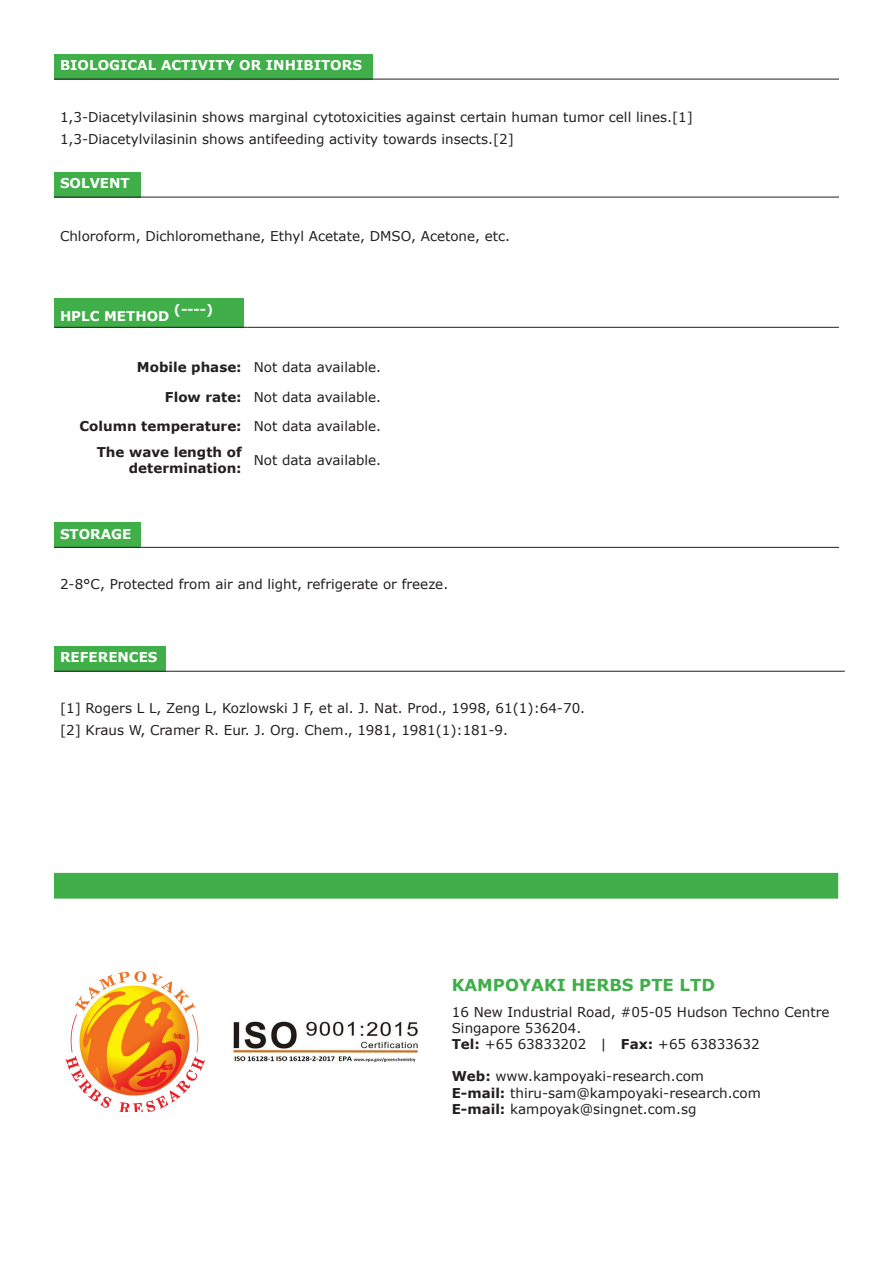
<style>
.page{position:relative;width:893px;height:1263px;background:#fff}
.page>*{position:absolute;margin:0;border:0;box-sizing:border-box;transform-origin:0 0}
.t1{font:700 16.5px "Verdana";color:#40ae49}
.t2{font:13.5px "Verdana";color:#231f20}
.t3{font:700 13.5px/16.2px "Verdana";color:#231f20;text-align:right}
.t4{font:700 13.5px "Verdana";color:#fff}
.t5{font:700 13.05px "Verdana";color:#fff}
.s1{font-weight:700}
</style>
<div class="page">
<div style="left:54px;top:54px;width:319px;height:25px;background:#40ae49"></div>
<hr style="left:54px;top:79px;width:319px;height:1px;background:#231f20">
<hr style="left:373px;top:79px;width:466px;height:1px;background:#231f20">
<div style="left:54px;top:172px;width:86px;height:25px;background:#40ae49"></div>
<hr style="left:54px;top:197px;width:86px;height:1px;background:#231f20">
<hr style="left:140px;top:197px;width:699px;height:1px;background:#231f20">
<div style="left:54px;top:298px;width:189px;height:29px;background:#40ae49"></div>
<hr style="left:54px;top:327px;width:189px;height:1px;background:#231f20">
<hr style="left:248px;top:327px;width:591px;height:1px;background:#231f20">
<div style="left:54px;top:522px;width:86px;height:25px;background:#40ae49"></div>
<hr style="left:54px;top:547px;width:86px;height:1px;background:#231f20">
<hr style="left:140px;top:547px;width:699px;height:1px;background:#231f20">
<div style="left:54px;top:646px;width:112px;height:25px;background:#40ae49"></div>
<hr style="left:54px;top:671px;width:112px;height:1px;background:#231f20">
<hr style="left:166px;top:671px;width:679px;height:1px;background:#231f20">
<div style="left:54px;top:873px;width:784px;height:26px;background:#40ae49"></div>
<img style="left:65px;top:971px;width:140px;height:140px">
<img style="left:232px;top:1021px;width:187px;height:41px">
<p class="t4" style="left:60px;top:57px;width:303px">BIOLOGICAL ACTIVITY OR INHIBITORS</p>
<p class="t2" style="left:60px;top:109px;width:634px">1,3-Diacetylvilasinin shows marginal cytotoxicities against certain human tumor cell lines.[1]</p>
<p class="t2" style="left:60px;top:131px;width:455px">1,3-Diacetylvilasinin shows antifeeding activity towards insects.[2]</p>
<p class="t4" style="left:60px;top:175px;width:71px">SOLVENT</p>
<p class="t2" style="left:60px;top:227px;width:452px">Chloroform, Dichloromethane, Ethyl Acetate, DMSO, Acetone, etc.</p>
<p class="t4" style="left:60px;top:308px;width:111px">HPLC METHOD</p>
<p class="t5" style="left:174px;top:301px;width:41px">(----)</p>
<p class="t3" style="left:137px;top:359px;width:106px">Mobile phase:</p>
<p class="t2" style="left:254px;top:359px;width:129px">Not data available.</p>
<p class="t3" style="left:165px;top:389px;width:78px">Flow rate:</p>
<p class="t2" style="left:254px;top:388px;width:129px">Not data available.</p>
<p class="t3" style="left:80px;top:419px;width:164px">Column temperature:</p>
<p class="t2" style="left:254px;top:418px;width:129px">Not data available.</p>
<p class="t3" style="left:97px;top:444px;width:146px">The wave length of determination:</p>
<p class="t2" style="left:254px;top:451px;width:129px">Not data available.</p>
<p class="t4" style="left:60px;top:525px;width:73px">STORAGE</p>
<p class="t2" style="left:60px;top:575px;width:390px">2-8°C, Protected from air and light, refrigerate or freeze.</p>
<p class="t4" style="left:60px;top:649px;width:99px">REFERENCES</p>
<p class="t2" style="left:60px;top:699px;width:527px">[1] Rogers L L, Zeng L, Kozlowski J F, et al. J. Nat. Prod., 1998, 61(1):64-70.</p>
<p class="t2" style="left:60px;top:721px;width:450px">[2] Kraus W, Cramer R. Eur. J. Org. Chem., 1981, 1981(1):181-9.</p>
<p class="t1" style="left:452px;top:974px;width:265px">KAMPOYAKI HERBS PTE LTD</p>
<p class="t2" style="left:452px;top:1003px;width:379px">16 New Industrial Road, #05-05 Hudson Techno Centre</p>
<p class="t2" style="left:452px;top:1019px;width:131px">Singapore 536204.</p>
<p class="t2" style="left:452px;top:1035px;width:309px"><span class="s1">Tel:</span> +65 63833202 | <span class="s1">Fax:</span> +65 63833632</p>
<p class="t2" style="left:452px;top:1068px;width:254px"><span class="s1">Web:</span> www.kampoyaki-research.com</p>
<p class="t2" style="left:452px;top:1084px;width:311px"><span class="s1">E-mail:</span> thiru-sam@kampoyaki-research.com</p>
<p class="t2" style="left:452px;top:1100px;width:246px"><span class="s1">E-mail:</span> kampoyak@singnet.com.sg</p>
</div>
